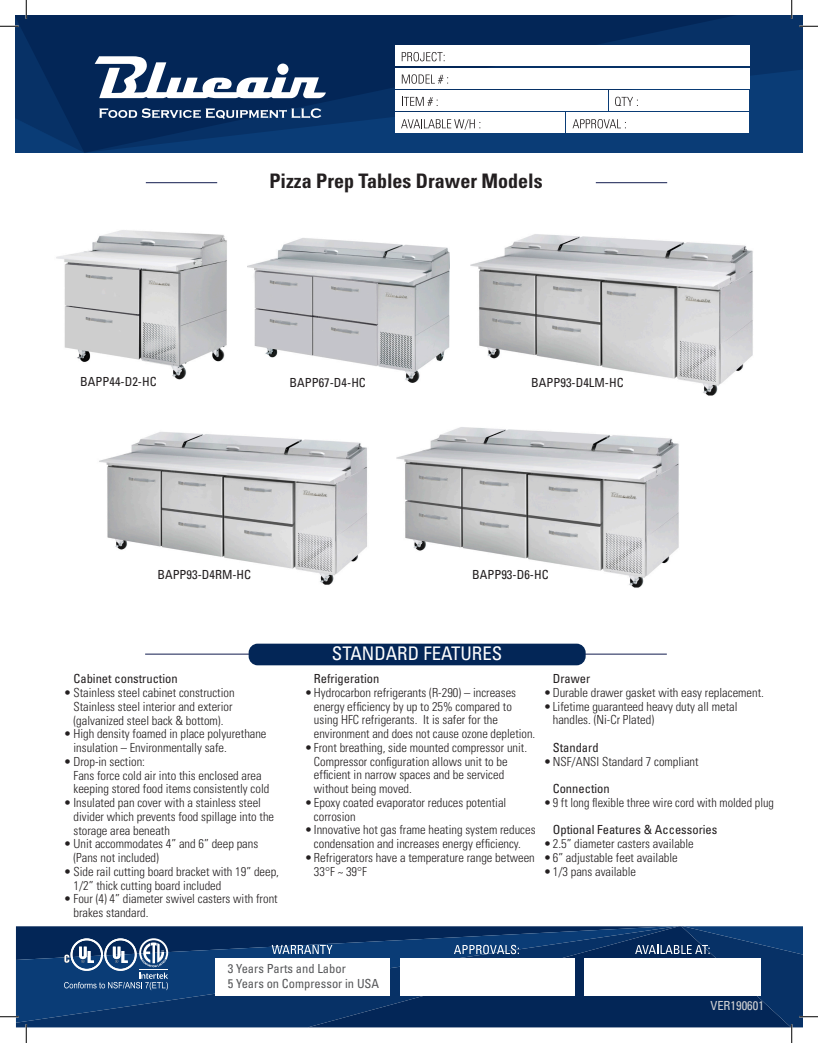
<style>
.page{position:relative;width:818px;height:1043px;background:#fff}
.page>*{position:absolute;margin:0;border:0;box-sizing:border-box;transform-origin:0 0}
.t1{font:700 condensed 20px "Univers LT Std";color:#231f20}
.t2{font:condensed 18.75px "Univers LT Std";color:#fff}
.t3{font:700 condensed 17.5px "Univers";color:#fff}
.t4{font:300 condensed 12.5px/13.8px "Univers LT Std";color:#231f20}
.t5{font:condensed 12.5px "Univers LT Std";color:#231f20}
.t6{font:condensed 12.5px "Univers LT Std";color:#57585a}
.t7{font:condensed 12.5px "Univers LT Std";color:#d1d2d4}
</style>
<div class="page">
<svg style="left:737px;top:15px;width:65px;height:138px;background:#0b3970"></svg>
<svg style="left:15px;top:15px;width:722px;height:138px;background:#093063"></svg>
<svg style="left:95px;top:56px;width:231px;height:42px"></svg>
<div style="left:277px;top:64px;width:11px;height:11px;background:#fff;border-radius:50%"></div>
<svg style="left:99px;top:108px;width:222px;height:11px;background:#546d8f"></svg>
<div style="left:395px;top:46px;width:354px;height:20px;background:#fff"></div>
<div style="left:395px;top:68px;width:354px;height:20px;background:#fff"></div>
<svg style="left:401px;top:52px;width:43px;height:9px"></svg>
<svg style="left:402px;top:74px;width:46px;height:10px"></svg>
<div style="left:609px;top:90px;width:140px;height:21px;background:#fff"></div>
<div style="left:395px;top:90px;width:213px;height:21px;background:#fff"></div>
<div style="left:395px;top:113px;width:169px;height:20px;background:#fff"></div>
<div style="left:566px;top:113px;width:183px;height:20px;background:#fff"></div>
<svg style="left:402px;top:97px;width:35px;height:9px"></svg>
<svg style="left:615px;top:97px;width:23px;height:9px"></svg>
<svg style="left:401px;top:119px;width:79px;height:11px"></svg>
<svg style="left:572px;top:119px;width:54px;height:9px"></svg>
<hr style="left:145px;top:654px;width:521px;height:1px;background:#121c4f">
<div style="left:248px;top:643px;width:337px;height:22px;background:#032657;border-radius:9px"></div>
<hr style="left:146px;top:182px;width:71px;height:1px;background:#121c4f">
<hr style="left:595px;top:182px;width:72px;height:1px;background:#121c4f">
<img style="left:56px;top:230px;width:171px;height:150px">
<img style="left:248px;top:238px;width:201px;height:144px">
<img style="left:470px;top:234px;width:283px;height:162px">
<img style="left:99px;top:432px;width:268px;height:153px">
<img style="left:396px;top:427px;width:283px;height:161px">
<svg style="left:0;top:25px;width:19px;height:2px"></svg>
<svg style="left:799px;top:25px;width:19px;height:2px"></svg>
<svg style="left:25px;top:0;width:2px;height:19px"></svg>
<svg style="left:790px;top:0;width:2px;height:19px"></svg>
<svg style="left:0;top:926px;width:818px;height:116px"></svg>
<p class="t1" style="left:269px;top:168px;width:274px">Pizza Prep Tables Drawer Models</p>
<p class="t5" style="left:80px;top:374px;width:78px">BAPP44-D2-HC</p>
<p class="t5" style="left:289px;top:375px;width:78px">BAPP67-D4-HC</p>
<p class="t5" style="left:531px;top:375px;width:94px">BAPP93-D4LM-HC</p>
<p class="t5" style="left:157px;top:566px;width:95px">BAPP93-D4RM-HC</p>
<p class="t5" style="left:472px;top:567px;width:78px">BAPP93-D6-HC</p>
<p class="t5" style="left:73px;top:671px;width:106px">Cabinet construction</p>
<p class="t4" style="left:64px;top:685px;width:172px">• Stainless steel cabinet construction</p>
<p class="t4" style="left:73px;top:699px;width:160px">Stainless steel interior and exterior</p>
<p class="t4" style="left:73px;top:713px;width:151px">(galvanized steel back &amp; bottom).</p>
<p class="t4" style="left:73px;top:727px;width:194px;text-indent:-10px">• High density foamed in place polyurethane insulation – Environmentally safe.</p>
<p class="t4" style="left:64px;top:754px;width:83px">• Drop-in section:</p>
<p class="t4" style="left:73px;top:768px;width:190px">Fans force cold air into this enclosed area</p>
<p class="t4" style="left:73px;top:782px;width:197px">keeping stored food items consistently cold</p>
<p class="t4" style="left:73px;top:795px;width:202px;text-indent:-10px">• Insulated pan cover with a stainless steel divider which prevents food spillage into the storage area beneath</p>
<p class="t4" style="left:64px;top:837px;width:196px">• Unit accommodates 4” and 6” deep pans</p>
<p class="t4" style="left:73px;top:850px;width:87px">(Pans not included)</p>
<p class="t4" style="left:73px;top:864px;width:207px;text-indent:-10px">• Side rail cutting board bracket with 19” deep,<br>1/2” thick cutting board included</p>
<p class="t4" style="left:73px;top:892px;width:206px;text-indent:-10px">• Four (4) 4” diameter swivel casters with front brakes standard.</p>
<p class="t2" style="left:332px;top:641px;width:172px">STANDARD FEATURES</p>
<h3 class="t3" style="left:332px;top:645px;width:161px">STANDARD FEATURES</h3>
<p class="t5" style="left:314px;top:670px;width:67px">Refrigeration</p>
<p class="t4" style="left:305px;top:685px;width:212px">•Hydrocarbon refrigerants (R-290) – increases</p>
<p class="t4" style="left:314px;top:699px;width:199px">energy efficiency by up to 25% compared to</p>
<p class="t4" style="left:314px;top:713px;width:185px">using HFC refrigerants. It is safer for the</p>
<p class="t4" style="left:314px;top:726px;width:223px">environment and does not cause ozone depletion.</p>
<p class="t4" style="left:314px;top:740px;width:215px;text-indent:-9px">•Front breathing, side mounted compressor unit.<br>Compressor configuration allows unit to be</p>
<p class="t4" style="left:314px;top:768px;width:192px">efficient in narrow spaces and be serviced</p>
<p class="t4" style="left:314px;top:781px;width:99px">without being moved.</p>
<p class="t4" style="left:314px;top:795px;width:194px;text-indent:-9px">•Epoxy coated evaporator reduces potential corrosion</p>
<p class="t4" style="left:305px;top:823px;width:232px;text-align:center">•Innovative hot gas frame heating system reduces condensation and increases energy efficiency.</p>
<p class="t4" style="left:314px;top:850px;width:222px;text-indent:-9px">•Refrigerators have a temperature range between<br>33°F ~ 39°F</p>
<p class="t5" style="left:552px;top:670px;width:39px">Drawer</p>
<p class="t4" style="left:543px;top:685px;width:221px">•Durable drawer gasket with easy replacement.</p>
<p class="t4" style="left:543px;top:699px;width:195px">•Lifetime guaranteed heavy duty all metal</p>
<p class="t4" style="left:552px;top:713px;width:103px">handles. (Ni-Cr Plated)</p>
<p class="t5" style="left:552px;top:739px;width:47px">Standard</p>
<p class="t4" style="left:543px;top:754px;width:156px">•NSF/ANSI Standard 7 compliant</p>
<p class="t5" style="left:552px;top:780px;width:58px">Connection</p>
<p class="t4" style="left:543px;top:795px;width:232px">•9 ft long flexible three wire cord with molded plug</p>
<p class="t5" style="left:552px;top:822px;width:166px">Optional Features &amp; Accessories</p>
<p class="t4" style="left:543px;top:836px;width:151px">•2.5” diameter casters available</p>
<p class="t4" style="left:543px;top:850px;width:135px">•6” adjustable feet available</p>
<p class="t4" style="left:543px;top:864px;width:94px">•1/3 pans available</p>
<p class="t6" style="left:228px;top:960px;width:119px">3 Years Parts and Labor</p>
<p class="t6" style="left:228px;top:975px;width:153px">5 Years on Compressor in USA</p>
<p class="t7" style="left:710px;top:997px;width:55px">VER190601</p>
</div>
